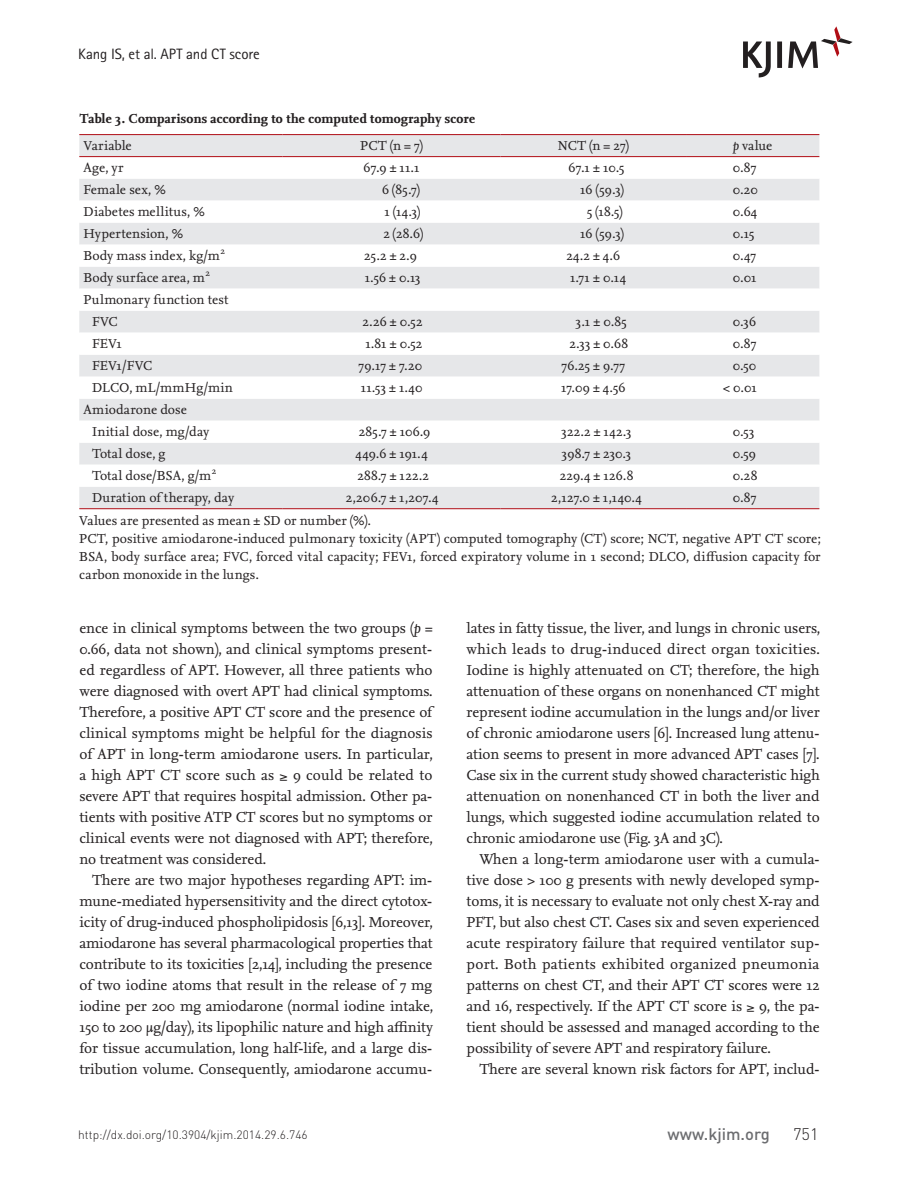
<style>
.page{position:relative;width:897px;height:1192px;background:#fff}
.page>*{position:absolute;margin:0;border:0;box-sizing:border-box;transform-origin:0 0}
.t1{font:500 16.5px "DIN Pro";color:#6c6d70}
.t2{font:300 16.5px "DIN Pro";color:#231f20}
.들였쓰기_본문{font:15px/21px "Nexus Serif";letter-spacing:-.01em;color:#231f20;text-align:justify}
.t3{font:15px "Rotis Sans Serif Std";letter-spacing:-.005em;color:#231f20}
.테이블{font:13.5px/18px "Nexus Serif";letter-spacing:.01em;color:#231f20;text-align:justify}
.테이블제목{font:700 13.5px "Nexus Serif";letter-spacing:-.005em;color:#231f20}
.t4{font:300 12px "DIN Pro";color:#231f20}
.s1{font-style:italic}
</style>
<div class="page">
<svg style="left:743px;top:26px;width:109px;height:51px"></svg>
<div style="left:79px;top:135px;width:740px;height:373px;background:#e6e7e9"></div>
<svg style="left:79px;top:157px;width:740px;height:330px"></svg>
<hr style="left:79px;top:508px;width:203px;height:1px;background:#b00d15">
<hr style="left:282px;top:508px;width:218px;height:1px;background:#b00d15">
<hr style="left:500px;top:508px;width:186px;height:1px;background:#b00d15">
<hr style="left:686px;top:508px;width:133px;height:1px;background:#b00d15">
<hr style="left:79px;top:134px;width:203px;height:1px;background:#b00d15">
<hr style="left:282px;top:134px;width:218px;height:1px;background:#b00d15">
<hr style="left:500px;top:134px;width:186px;height:1px;background:#b00d15">
<hr style="left:686px;top:134px;width:133px;height:1px;background:#b00d15">
<hr style="left:79px;top:156px;width:203px;height:1px;background:#b00d15">
<hr style="left:282px;top:156px;width:218px;height:1px;background:#b00d15">
<hr style="left:500px;top:156px;width:186px;height:1px;background:#b00d15">
<hr style="left:686px;top:156px;width:133px;height:1px;background:#b00d15">
<p class="t3" style="left:78px;top:45px;width:183px">Kang IS, et al. APT and CT score</p>
<p class="테이블제목" style="left:79px;top:110px;width:397px">Table 3. Comparisons according to the computed tomography score</p>
<p class="테이블" style="left:84px;top:136px;width:50px">Variable</p>
<p class="테이블" style="left:360px;top:136px;width:64px">PCT (n = 7)</p>
<p class="테이블" style="left:557px;top:136px;width:72px">NCT (n = 27)</p>
<p class="테이블" style="left:732px;top:136px;width:41px"><span class="s1">p</span> value</p>
<p class="테이블" style="left:84px;top:158px;width:42px">Age, yr</p>
<p class="테이블" style="left:363px;top:158px;width:58px">67.9 ± 11.1</p>
<p class="테이블" style="left:568px;top:158px;width:57px">67.1 ± 10.5</p>
<p class="테이블" style="left:732px;top:158px;width:25px">0.87</p>
<p class="테이블" style="left:84px;top:180px;width:84px">Female sex, %</p>
<p class="테이블" style="left:382px;top:180px;width:39px">6 (85.7)</p>
<p class="테이블" style="left:580px;top:180px;width:45px">16 (59.3)</p>
<p class="테이블" style="left:732px;top:180px;width:27px">0.20</p>
<p class="테이블" style="left:84px;top:202px;width:123px">Diabetes mellitus, %</p>
<p class="테이블" style="left:384px;top:202px;width:37px">1 (14.3)</p>
<p class="테이블" style="left:587px;top:202px;width:37px">5 (18.5)</p>
<p class="테이블" style="left:732px;top:202px;width:26px">0.64</p>
<p class="테이블" style="left:84px;top:224px;width:101px">Hypertension, %</p>
<p class="테이블" style="left:383px;top:224px;width:41px">2 (28.6)</p>
<p class="테이블" style="left:580px;top:224px;width:45px">16 (59.3)</p>
<p class="테이블" style="left:732px;top:224px;width:23px">0.15</p>
<p class="테이블" style="left:84px;top:246px;width:143px">Body mass index, kg/m<sup>2</sup></p>
<p class="테이블" style="left:364px;top:246px;width:54px">25.2 ± 2.9</p>
<p class="테이블" style="left:566px;top:246px;width:55px">24.2 ± 4.6</p>
<p class="테이블" style="left:732px;top:246px;width:25px">0.47</p>
<p class="테이블" style="left:84px;top:268px;width:128px">Body surface area, m<sup>2</sup></p>
<p class="테이블" style="left:365px;top:268px;width:57px">1.56 ± 0.13</p>
<p class="테이블" style="left:570px;top:268px;width:57px">1.71 ± 0.14</p>
<p class="테이블" style="left:732px;top:268px;width:25px">0.01</p>
<p class="테이블" style="left:84px;top:290px;width:146px">Pulmonary function test</p>
<p class="테이블" style="left:92px;top:312px;width:27px">FVC</p>
<p class="테이블" style="left:362px;top:312px;width:61px">2.26 ± 0.52</p>
<p class="테이블" style="left:576px;top:312px;width:52px">3.1 ± 0.85</p>
<p class="테이블" style="left:732px;top:312px;width:25px">0.36</p>
<p class="테이블" style="left:92px;top:334px;width:32px">FEV1</p>
<p class="테이블" style="left:365px;top:334px;width:58px">1.81 ± 0.52</p>
<p class="테이블" style="left:569px;top:334px;width:60px">2.33 ± 0.68</p>
<p class="테이블" style="left:732px;top:334px;width:25px">0.87</p>
<p class="테이블" style="left:92px;top:356px;width:61px">FEV1/FVC</p>
<p class="테이블" style="left:358px;top:356px;width:65px">79.17 ± 7.20</p>
<p class="테이블" style="left:561px;top:356px;width:65px">76.25 ± 9.77</p>
<p class="테이블" style="left:732px;top:356px;width:25px">0.50</p>
<p class="테이블" style="left:92px;top:378px;width:142px">DLCO, mL/mmHg/min</p>
<p class="테이블" style="left:361px;top:378px;width:63px">11.53 ± 1.40</p>
<p class="테이블" style="left:561px;top:378px;width:66px">17.09 ± 4.56</p>
<p class="테이블" style="left:723px;top:378px;width:35px">&lt; 0.01</p>
<p class="테이블" style="left:84px;top:400px;width:105px">Amiodarone dose</p>
<p class="테이블" style="left:92px;top:422px;width:119px">Initial dose, mg/day</p>
<p class="테이블" style="left:359px;top:422px;width:73px">285.7 ± 106.9</p>
<p class="테이블" style="left:561px;top:422px;width:71px">322.2 ± 142.3</p>
<p class="테이블" style="left:732px;top:422px;width:23px">0.53</p>
<p class="테이블" style="left:92px;top:444px;width:75px">Total dose, g</p>
<p class="테이블" style="left:355px;top:444px;width:73px">449.6 ± 191.4</p>
<p class="테이블" style="left:562px;top:444px;width:71px">398.7 ± 230.3</p>
<p class="테이블" style="left:732px;top:444px;width:25px">0.59</p>
<p class="테이블" style="left:92px;top:466px;width:126px">Total dose/BSA, g/m<sup>2</sup></p>
<p class="테이블" style="left:357px;top:466px;width:73px">288.7 ± 122.2</p>
<p class="테이블" style="left:559px;top:466px;width:75px">229.4 ± 126.8</p>
<p class="테이블" style="left:732px;top:466px;width:26px">0.28</p>
<p class="테이블" style="left:92px;top:489px;width:143px">Duration of therapy, day</p>
<p class="테이블" style="left:346px;top:489px;width:94px">2,206.7 ± 1,207.4</p>
<p class="테이블" style="left:551px;top:489px;width:92px">2,127.0 ± 1,140.4</p>
<p class="테이블" style="left:732px;top:489px;width:25px">0.87</p>
<p class="테이블" style="left:79px;top:511px;width:293px">Values are presented as mean ± SD or number (%).</p>
<p class="테이블" style="left:79px;top:529px;width:742px">PCT, positive amiodarone-induced pulmonary toxicity (APT) computed tomography (CT) score; NCT, negative APT CT score; BSA, body surface area; FVC, forced vital capacity; FEV1, forced expiratory volume in 1 second; DLCO, diffusion capacity for carbon monoxide in the lungs.</p>
<p class="들였쓰기_본문" style="left:79px;top:618px;width:355px">ence in clinical symptoms between the two groups (<span class="s1">p</span> = 0.66, data not shown), and clinical symptoms present&shy;ed regardless of APT. However, all three patients who were diagnosed with overt APT had clinical symptoms.<br>Therefore, a positive APT CT score and the presence of clinical symptoms might be helpful for the diagnosis of APT in long-term amiodarone users. In particular, a high APT CT score such as ≥ 9 could be related to severe APT that requires hospital admission. Other pa&shy;tients with positive ATP CT scores but no symptoms or clinical events were not diagnosed with APT; therefore, no treatment was considered.</p>
<p class="들였쓰기_본문" style="left:79px;top:870px;width:355px;text-indent:13px">There are two major hypotheses regarding APT: im&shy;mune-mediated hypersensitivity and the direct cytotox&shy;icity of drug-induced phospholipidosis [6,13]. Moreover, amiodarone has several pharmacological properties that contribute to its toxicities [2,14], including the presence of two iodine atoms that result in the release of 7 mg iodine per 200 mg amiodarone (normal iodine intake, 150 to 200 µg/day), its lipophilic nature and high affinity for tissue accumulation, long half-life, and a large dis&shy;tribution volume. Consequently, amiodarone accumu-</p>
<p class="들였쓰기_본문" style="left:466px;top:618px;width:355px">lates in fatty tissue, the liver, and lungs in chronic users, which leads to drug-induced direct organ toxicities.<br>Iodine is highly attenuated on CT; therefore, the high attenuation of these organs on nonenhanced CT might represent iodine accumulation in the lungs and/or liver of chronic amiodarone users [6]. Increased lung attenu&shy;ation seems to present in more advanced APT cases [7].<br>Case six in the current study showed characteristic high attenuation on nonenhanced CT in both the liver and lungs, which suggested iodine accumulation related to chronic amiodarone use (Fig. 3A and 3C).</p>
<p class="들였쓰기_본문" style="left:466px;top:849px;width:354px;text-indent:13px">When a long-term amiodarone user with a cumula&shy;tive dose &gt; 100 g presents with newly developed symp&shy;toms, it is necessary to evaluate not only chest X-ray and PFT, but also chest CT. Cases six and seven experienced acute respiratory failure that required ventilator sup&shy;port. Both patients exhibited organized pneumonia patterns on chest CT, and their APT CT scores were 12 and 16, respectively. If the APT CT score is ≥ 9, the pa&shy;tient should be assessed and managed according to the possibility of severe APT and respiratory failure.</p>
<p class="들였쓰기_본문" style="left:479px;top:1059px;width:342px">There are several known risk factors for APT, includ-</p>
<p class="t4" style="left:78px;top:1126px;width:231px">http://dx.doi.org/10.3904/kjim.2014.29.6.746</p>
<p class="t1" style="left:667px;top:1123px;width:104px">www.kjim.org</p>
<p class="t2" style="left:793px;top:1123px;width:27px">751</p>
</div>
